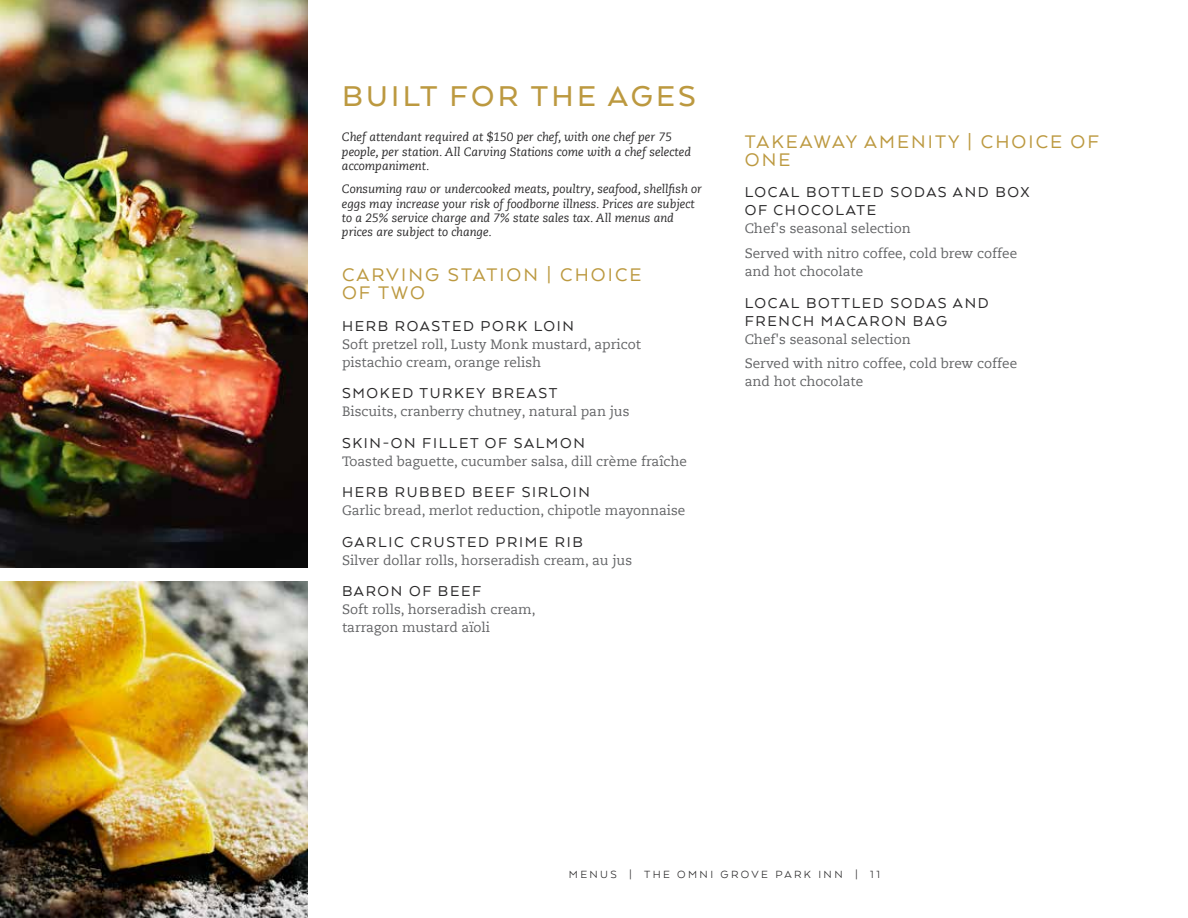
<style>
.page{position:relative;width:1188px;height:918px;background:#fff}
.page>*{position:absolute;margin:0;border:0;box-sizing:border-box;transform-origin:0 0}
.t1{font:500 33px "Arquitecta";letter-spacing:.1em;color:#bc9940}
.t2{font:21px/18px "Arquitecta";letter-spacing:.1em;color:#bc9940}
.t3{font:16.5px/18px "Arquitecta";letter-spacing:.1em;color:#292829}
.t4{font:13.5px/18px "Caecilia Com 55 Roman";color:#636466}
.t5{font:italic 12px/14.4px "Caecilia Com 56";color:#292829}
.t6{font:12px "Arquitecta";letter-spacing:.2em;color:#292829}
</style>
<div class="page">
<img style="left:0;top:0;width:308px;height:568px">
<img style="left:0;top:581px;width:308px;height:337px">
<h1 class="t1" style="left:342px;top:75px;width:355px">BUILT FOR THE AGES</h1>
<p class="t5" style="left:342px;top:130px;width:351px">Chef attendant required at $150 per chef, with one chef per 75 people, per station. All Carving Stations come with a chef selected accompaniment.</p>
<p class="t5" style="left:342px;top:182px;width:362px">Consuming raw or undercooked meats, poultry, seafood, shellfish or eggs may increase your risk of foodborne illness. Prices are subject to a 25% service charge and 7% state sales tax. All menus and prices are subject to change.</p>
<h2 class="t2" style="left:342px;top:265px;width:301px">CARVING STATION | CHOICE<br>OF TWO</h2>
<p class="t3" style="left:342px;top:316px;width:234px">HERB ROASTED PORK LOIN</p>
<p class="t4" style="left:342px;top:335px;width:301px">Soft pretzel roll, Lusty Monk mustard, apricot pistachio cream, orange relish</p>
<p class="t3" style="left:342px;top:384px;width:217px">SMOKED TURKEY BREAST</p>
<p class="t4" style="left:342px;top:402px;width:289px">Biscuits, cranberry chutney, natural pan jus</p>
<p class="t3" style="left:342px;top:433px;width:244px">SKIN-ON FILLET OF SALMON</p>
<p class="t4" style="left:342px;top:452px;width:346px">Toasted baguette, cucumber salsa, dill crème fraîche</p>
<p class="t3" style="left:342px;top:483px;width:249px">HERB RUBBED BEEF SIRLOIN</p>
<p class="t4" style="left:342px;top:501px;width:345px">Garlic bread, merlot reduction, chipotle mayonnaise</p>
<p class="t3" style="left:342px;top:532px;width:243px">GARLIC CRUSTED PRIME RIB</p>
<p class="t4" style="left:342px;top:551px;width:292px">Silver dollar rolls, horseradish cream, au jus</p>
<p class="t3" style="left:342px;top:582px;width:141px">BARON OF BEEF</p>
<p class="t4" style="left:342px;top:600px;width:195px">Soft rolls, horseradish cream, tarragon mustard aïoli</p>
<h2 class="t2" style="left:745px;top:132px;width:356px">TAKEAWAY AMENITY | CHOICE OF<br>ONE</h2>
<p class="t3" style="left:745px;top:183px;width:286px">LOCAL BOTTLED SODAS AND BOX<br>OF CHOCOLATE</p>
<p class="t4" style="left:745px;top:216px;width:274px;line-height:24.8px">Chef's seasonal selection<br>Served with nitro coffee, cold brew coffee</p>
<p class="t4" style="left:745px;top:262px;width:120px">and hot chocolate</p>
<p class="t3" style="left:745px;top:293px;width:245px">LOCAL BOTTLED SODAS AND<br>FRENCH MACARON BAG</p>
<p class="t4" style="left:745px;top:326px;width:274px;line-height:24.8px">Chef's seasonal selection<br>Served with nitro coffee, cold brew coffee</p>
<p class="t4" style="left:745px;top:372px;width:120px">and hot chocolate</p>
<p class="t6" style="left:569px;top:866px;width:313px">MENUS | THE OMNI GROVE PARK INN | 11</p>
</div>
